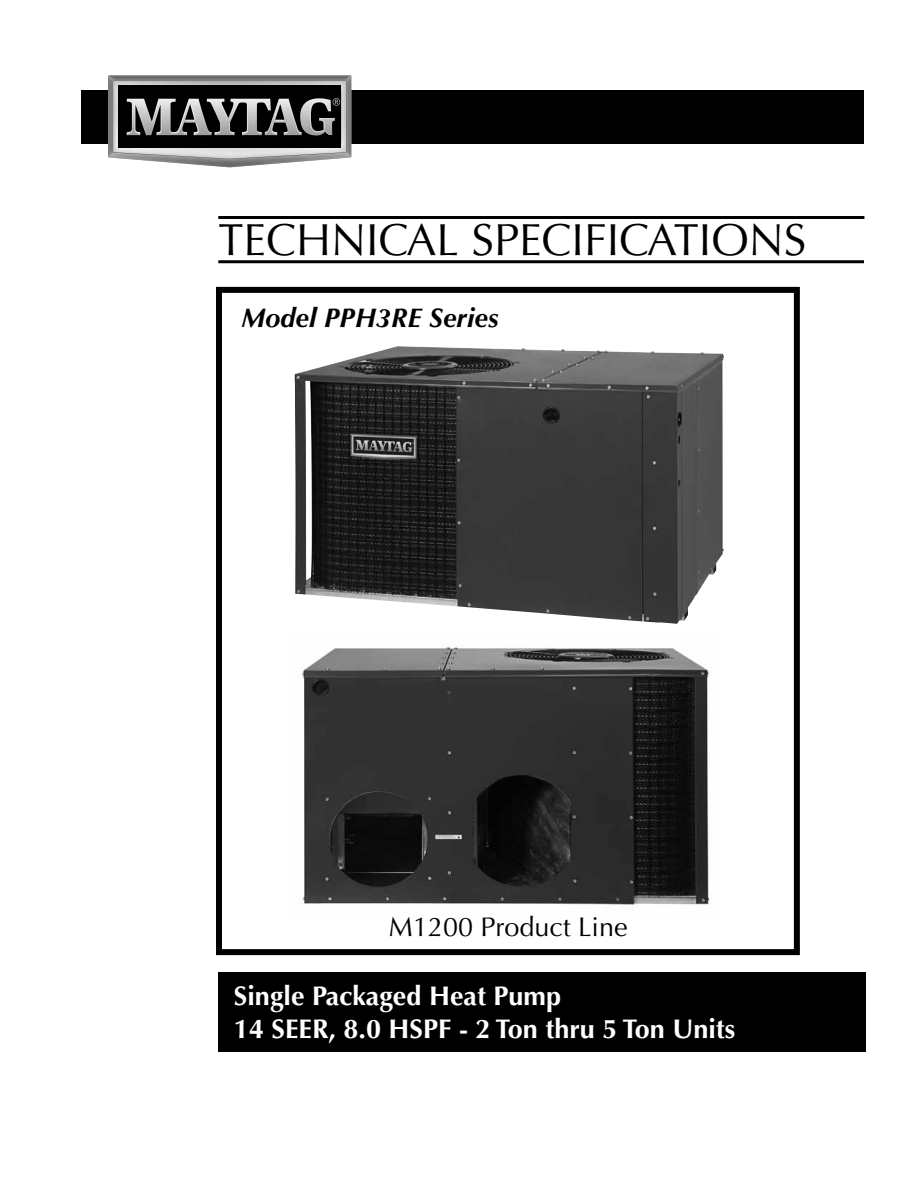
<style>
.page{position:relative;width:918px;height:1188px;background:#fff}
.page>*{position:absolute;margin:0;border:0;box-sizing:border-box;transform-origin:0 0}
.t1{font:45px "Optima";color:#000}
.t2{font:700 27px/32.4px "Optima";color:#fff}
.t3{font:italic 700 27px "Optima";color:#000}
.t4{font:27px "Optima";color:#000}
</style>
<div class="page">
<div style="left:216px;top:287px;width:584px;height:668px;border:6px solid #000"></div>
<div style="left:219px;top:972px;width:647px;height:80px;background:#000"></div>
<hr style="left:218px;top:216px;width:646px;height:3px;background:#000">
<hr style="left:218px;top:260px;width:646px;height:3px;background:#000">
<div style="left:81px;top:90px;width:783px;height:54px;background:#000"></div>
<svg style="left:108px;top:75px;width:243px;height:93px"></svg>
<img style="left:302px;top:646px;width:408px;height:259px">
<img style="left:294px;top:346px;width:430px;height:278px">
<h1 class="t1" style="left:219px;top:214px;width:589px">TECHNICAL SPECIFICATIONS</h1>
<p class="t3" style="left:242px;top:302px;width:259px">Model PPH3RE Series</p>
<p class="t4" style="left:389px;top:911px;width:240px">M1200 Product Line</p>
<p class="t2" style="left:234px;top:980px;width:503px">Single Packaged Heat Pump<br>14 SEER, 8.0 HSPF - 2 Ton thru 5 Ton Units</p>
</div>
